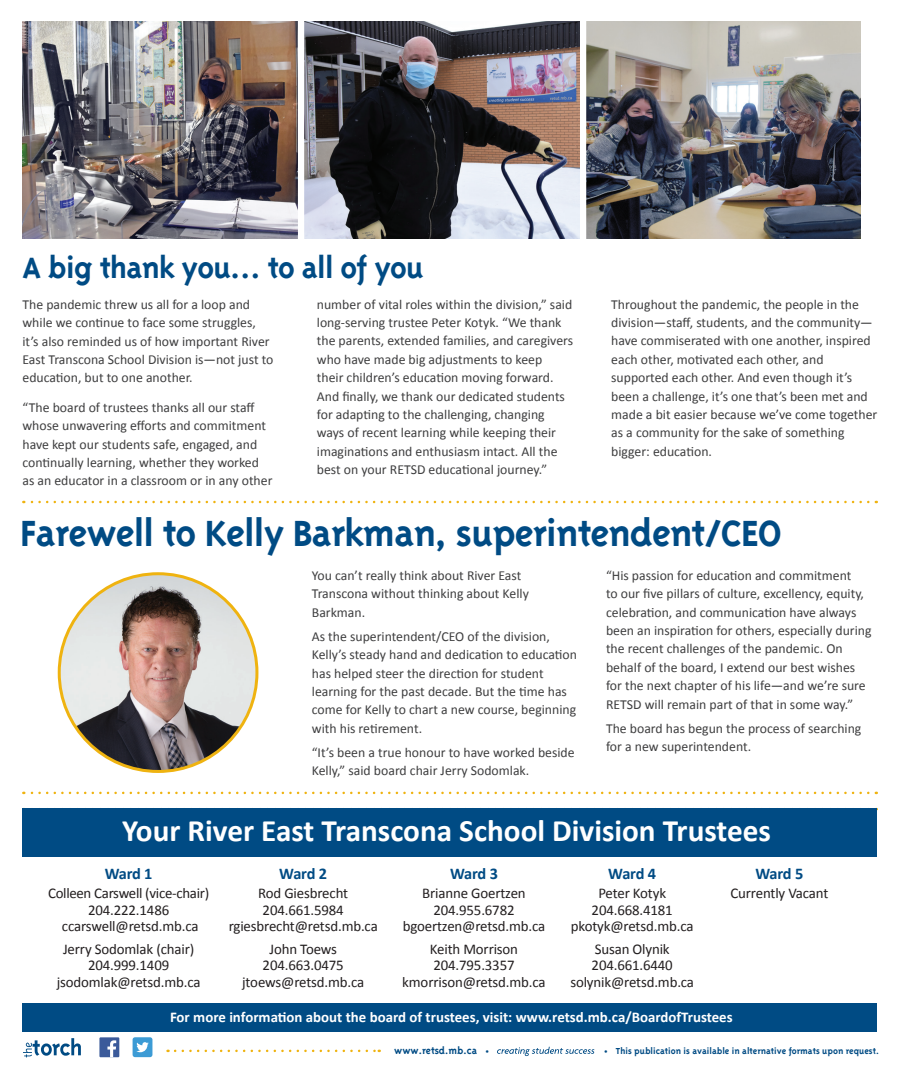
<style>
.page{position:relative;width:900px;height:1080px;background:#fff}
.page>*{position:absolute;margin:0;border:0;box-sizing:border-box;transform-origin:0 0}
.t1{font:700 41.88px "Triplex";letter-spacing:-.02em;color:#004b84}
.t2{font:700 33.75px "Triplex";letter-spacing:-.02em;color:#004b84}
.t3{font:700 31.25px "Calibri";color:#fff}
.t4{font:700 16.38px "Calibri";letter-spacing:-.02em;color:#004b84}
.t5{font:14.88px/16.4px "Calibri";letter-spacing:-.01em;color:#231f20;text-align:center}
.t6{font:700 14.88px "Calibri";color:#fff}
.t7{font:13.75px/18.4px "Calibri";color:#3e3e3f}
.t8{font:700 11.25px "Triplex";color:#004b84}
.t9{font:700 10px "Triplex";color:#004b84}
.s1{font-size:11.25px}
</style>
<div class="page">
<svg style="left:175px;top:1050px;width:205px;height:2px"></svg>
<svg style="left:23px;top:1038px;width:58px;height:19px"></svg>
<div style="left:133px;top:1037px;width:19px;height:20px;background:#3c9bd5;border-radius:2px"></div>
<svg style="left:136px;top:1042px;width:13px;height:10px"></svg>
<div style="left:99px;top:1037px;width:20px;height:20px;background:#3b5a9a"></div>
<svg style="left:107px;top:1040px;width:9px;height:17px"></svg>
<svg style="left:497px;top:1047px;width:97px;height:9px"></svg>
<img style="left:22px;top:22px;width:838px;height:217px">
<img style="left:59px;top:574px;width:198px;height:197px;border-radius:99px">
<div style="left:298px;top:10px;width:6px;height:237px;background:#fff"></div>
<div style="left:580px;top:5px;width:6px;height:246px;background:#fff"></div>
<svg style="left:23px;top:501px;width:845px;height:2px"></svg>
<svg style="left:23px;top:792px;width:845px;height:2px"></svg>
<div style="left:22px;top:808px;width:855px;height:49px;background:#004b84"></div>
<div style="left:22px;top:1003px;width:855px;height:28px;background:#004b84"></div>
<h2 class="t2" style="left:22px;top:249px;width:403px">A big thank you… to all of you</h2>
<p class="t7" style="left:22px;top:294px;width:252px">The pandemic threw us all for a loop and while we continue to face some struggles, it’s also reminded us of how important River East Transcona School Division is—not just to education, but to one another.</p>
<p class="t7" style="left:22px;top:397px;width:251px">“The board of trustees thanks all our staff whose unwavering efforts and commitment have kept our students safe, engaged, and continually learning, whether they worked as an educator in a classroom or in any other</p>
<p class="t7" style="left:317px;top:294px;width:258px">number of vital roles within the division,” said long-serving trustee Peter Kotyk. “We thank the parents, extended families, and caregivers who have made big adjustments to keep<br>their children’s education moving forward.<br>And finally, we thank our dedicated students for adapting to the challenging, changing ways of recent learning while keeping their imaginations and enthusiasm intact. All the best on your RETSD educational journey.”</p>
<p class="t7" style="left:611px;top:294px;width:268px">Throughout the pandemic, the people in the division—staff, students, and the community— have commiserated with one another, inspired each other, motivated each other, and supported each other. And even though it’s been a challenge, it’s one that’s been met and made a bit easier because we’ve come together as a community for the sake of something bigger: education.</p>
<h1 class="t1" style="left:20px;top:509px;width:763px">Farewell to Kelly Barkman, superintendent/CEO</h1>
<p class="t7" style="left:312px;top:566px;width:219px">You can’t really think about River East<br>Transcona without thinking about Kelly<br>Barkman.</p>
<p class="t7" style="left:312px;top:626px;width:267px">As the superintendent/CEO of the division, Kelly’s steady hand and dedication to education has helped steer the direction for student learning for the past decade. But the time has come for Kelly to chart a new course, beginning with his retirement.</p>
<p class="t7" style="left:312px;top:742px;width:264px">“It’s been a true honour to have worked beside<br>Kelly,” said board chair Jerry Sodomlak.</p>
<p class="t7" style="left:606px;top:566px;width:267px">“His passion for education and commitment<br>to our five pillars of culture, excellency, equity, celebration, and communication have always been an inspiration for others, especially during the recent challenges of the pandemic. On behalf of the board, I extend our best wishes for the next chapter of his life—and we’re sure RETSD will remain part of that in some way.”</p>
<p class="t7" style="left:606px;top:718px;width:257px">The board has begun the process of searching for a new superintendent.</p>
<h3 class="t3" style="left:122px;top:811px;width:650px">Your River East Transcona School Division Trustees</h3>
<p class="t4" style="left:105px;top:863px;width:49px">Ward 1</p>
<p class="t5" style="left:48px;top:884px;width:163px">Colleen Carswell (vice-chair)<br>204.222.1486 ccarswell@retsd.mb.ca</p>
<p class="t5" style="left:57px;top:940px;width:145px">Jerry Sodomlak (chair)<br>204.999.1409 jsodomlak@retsd.mb.ca</p>
<p class="t4" style="left:279px;top:863px;width:49px">Ward 2</p>
<p class="t5" style="left:229px;top:884px;width:151px">Rod Giesbrecht<br>204.661.5984 rgiesbrecht@retsd.mb.ca</p>
<p class="t5" style="left:242px;top:940px;width:123px">John Toews<br>204.663.0475 jtoews@retsd.mb.ca</p>
<p class="t4" style="left:450px;top:863px;width:49px">Ward 3</p>
<p class="t5" style="left:403px;top:884px;width:144px">Brianne Goertzen<br>204.955.6782 bgoertzen@retsd.mb.ca</p>
<p class="t5" style="left:402px;top:940px;width:145px">Keith Morrison<br>204.795.3357 kmorrison@retsd.mb.ca</p>
<p class="t4" style="left:608px;top:863px;width:49px">Ward 4</p>
<p class="t5" style="left:571px;top:884px;width:124px">Peter Kotyk<br>204.668.4181 pkotyk@retsd.mb.ca</p>
<p class="t5" style="left:570px;top:940px;width:125px">Susan Olynik<br>204.661.6440 solynik@retsd.mb.ca</p>
<p class="t4" style="left:755px;top:863px;width:49px">Ward 5</p>
<p class="t5" style="left:730px;top:884px;width:99px">Currently Vacant</p>
<p class="t6" style="left:170px;top:1008px;width:564px">For more information about the board of trustees, visit: www.retsd.mb.ca/BoardofTrustees</p>
<p class="t8" style="left:394px;top:1044px;width:96px">www.retsd.mb.ca •</p>
<p class="t9" style="left:604px;top:1046px;width:276px"><span class="s1">•</span> This publication is available in alternative formats upon request.</p>
</div>
